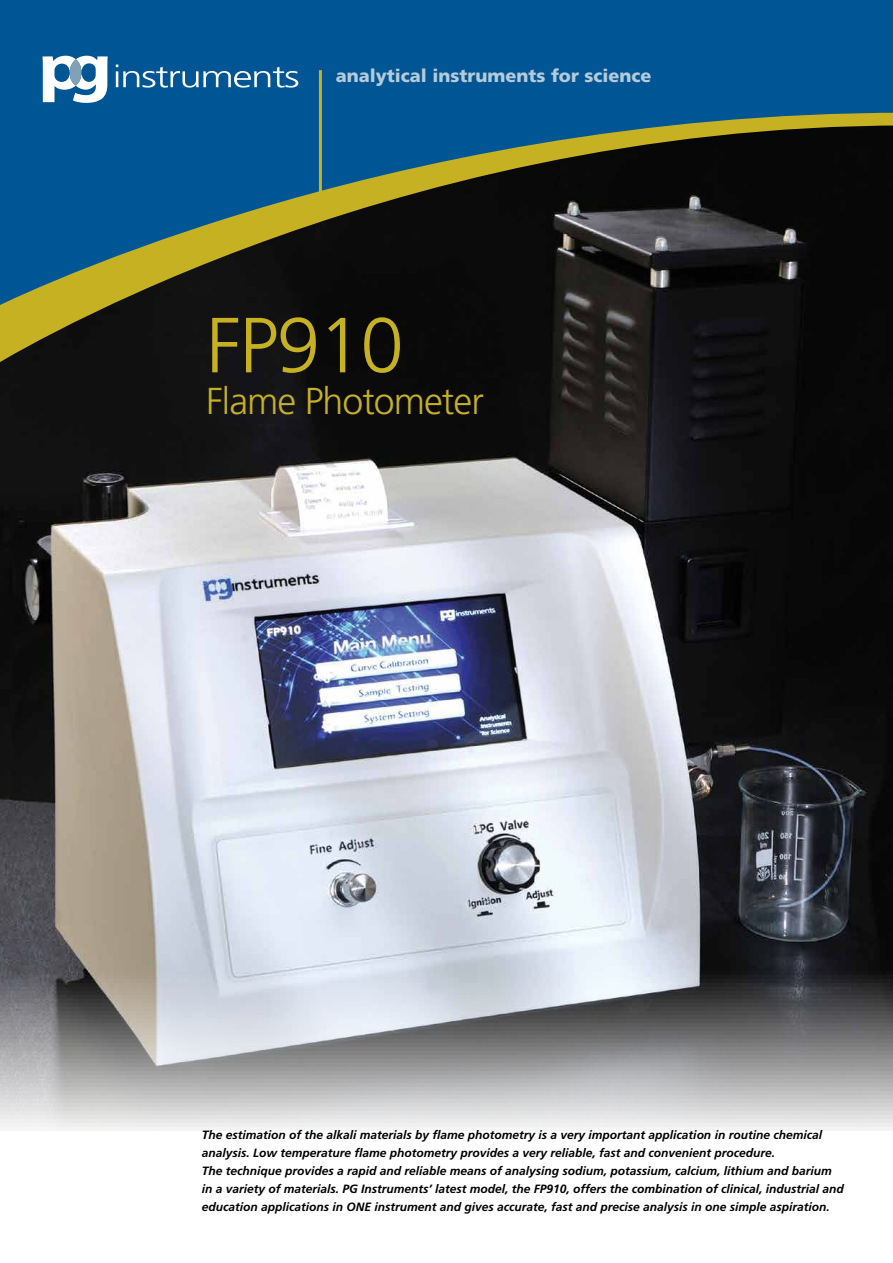
<style>
.page{position:relative;width:893px;height:1263px;background:#fff}
.page>*{position:absolute;margin:0;border:0;box-sizing:border-box;transform-origin:0 0}
.t1{font:300 78px "Frutiger";letter-spacing:-.02em;color:#c6b123}
.t2{font:300 37.5px "Frutiger";letter-spacing:-.025em;color:#c6b123}
.t3{font:900 18px "Frutiger";color:#b7cad8}
.t4{font:italic 700 12px/18px "Frutiger";color:#000}
</style>
<div class="page">
<img style="left:0;top:370px;width:893px;height:760px">
<svg style="left:0;top:311px;width:893px;height:59px;background:#191711"></svg>
<svg style="left:0;top:0;width:893px;height:311px;background:#17455c"></svg>
<hr style="left:319px;top:70px;width:3px;height:131px;background:#c6b123">
<svg style="left:43px;top:56px;width:65px;height:47px"></svg>
<div style="left:70px;top:59px;width:11px;height:27px;background:#80a1b6;border-radius:50%"></div>
<svg style="left:116px;top:65px;width:182px;height:23px;background:#3a7cad"></svg>
<h3 class="t3" style="left:336px;top:65px;width:317px">analytical instruments for science</h3>
<h1 class="t1" style="left:206px;top:301px;width:199px">FP910</h1>
<h2 class="t2" style="left:206px;top:380px;width:279px">Flame Photometer</h2>
<p class="t4" style="left:202px;top:1126px;width:643px">The estimation of the alkali materials by flame photometry is a very important application in routine chemical analysis. Low temperature flame photometry provides a very reliable, fast and convenient procedure.<br>The technique provides a rapid and reliable means of analysing sodium, potassium, calcium, lithium and barium in a variety of materials. PG Instruments’ latest model, the FP910, offers the combination of clinical, industrial and education applications in ONE instrument and gives accurate, fast and precise analysis in one simple aspiration.</p>
</div>
